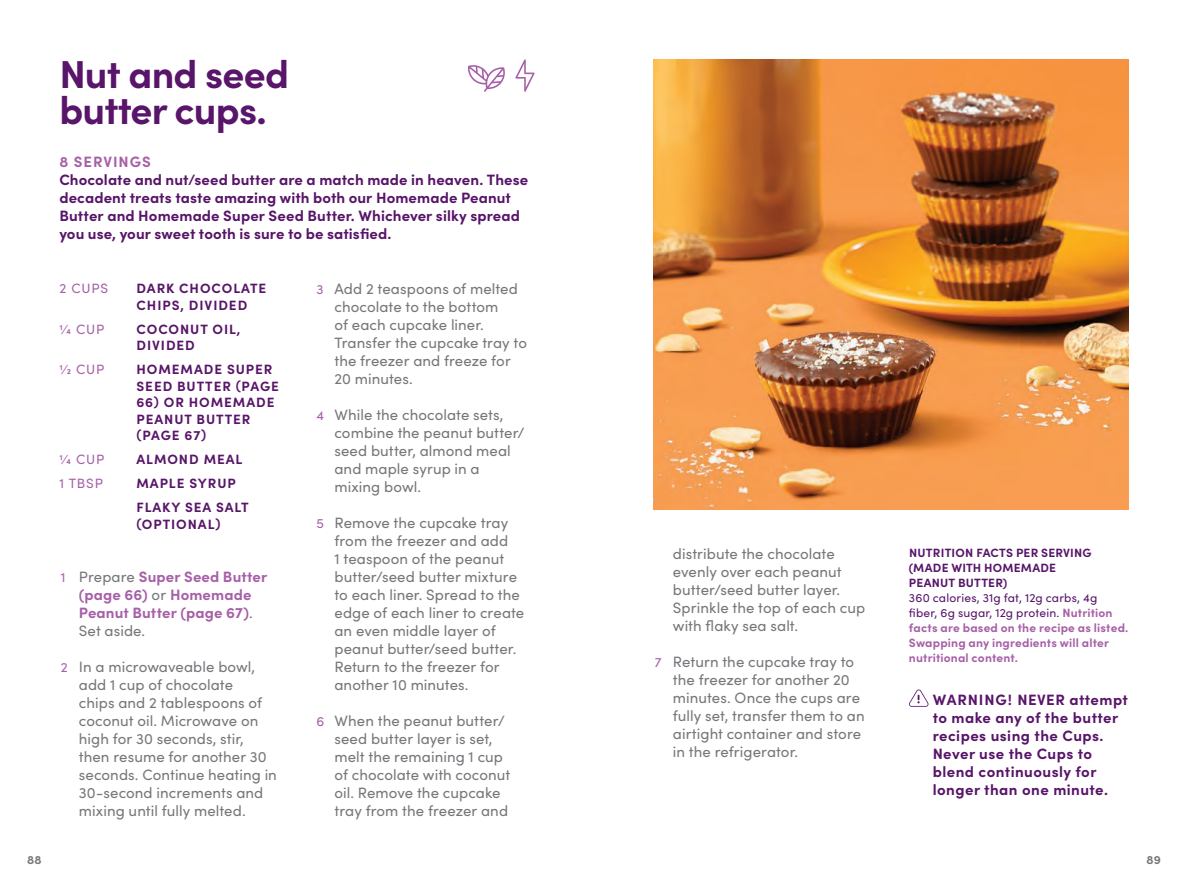
<style>
.page{position:relative;width:1188px;height:893px;background:#fff}
.page>*{position:absolute;margin:0;border:0;box-sizing:border-box;transform-origin:0 0}
.DS-_Title{font:700 39px/36px "Sofia Pro";letter-spacing:-.02em;color:#581569}
.Recipe_Steps{font:15px/18px "Sofia Pro";letter-spacing:.005em;color:#76777b}
.t1{font:700 15px/18px "Sofia Pro";letter-spacing:.01em;color:#581569}
.t2{font:700 15px/18px "Sofia Pro";letter-spacing:.03em;color:#581569}
.Recipe_Steps-2{font:700 15px/18px "Sofia Pro";letter-spacing:.01em;color:#a760a7}
.Recipe_Steps-3{font:700 15px "Sofia Pro";letter-spacing:.065em;color:#a760a7}
.t3{font:700 13.5px/16.5px "Sofia Pro";letter-spacing:.07em;color:#581569}
.t4{font:13.5px "Sofia Pro";letter-spacing:.06em;color:#a760a7}
.t5{font:700 12px/15px "Sofia Pro";letter-spacing:.015em;color:#a760a7}
.t6{font:700 12px "Sofia Pro";color:#76777b}
.s1{font-weight:400;font-size:13.5px;color:#a660a7}
.s2{font-weight:400;color:#76777b}
.s3{font-size:13.5px;color:#a760a7}
.s4{color:#581569}
.s5{font-weight:400;color:#581569}
</style>
<div class="page">
<img style="left:653px;top:59px;width:476px;height:450px">
<svg style="left:909px;top:689px;width:20px;height:18px"></svg>
<svg style="left:515px;top:59px;width:20px;height:33px"></svg>
<svg style="left:468px;top:65px;width:37px;height:27px"></svg>
<p class="DS-_Title" style="left:59px;top:53px;width:231px">Nut and seed butter cups.</p>
<p class="Recipe_Steps-3" style="left:59px;top:151px;width:93px">8 SERVINGS</p>
<p class="t1" style="left:59px;top:170px;width:470px">Chocolate and nut/seed butter are a match made in heaven. These decadent treats taste amazing with both our Homemade Peanut Butter and Homemade Super Seed Butter. Whichever silky spread you use, your sweet tooth is sure to be satisfied.</p>
<p class="t4" style="left:59px;top:279px;width:50px">2 CUPS</p>
<p class="t4" style="left:59px;top:319px;width:47px">1/4 CUP</p>
<p class="t4" style="left:59px;top:360px;width:47px">1/2 CUP</p>
<p class="t4" style="left:59px;top:450px;width:47px">1/4 CUP</p>
<p class="t4" style="left:59px;top:474px;width:45px">1 TBSP</p>
<p class="t3" style="left:137px;top:279px;width:131px">DARK CHOCOLATE<br>CHIPS, DIVIDED</p>
<p class="t3" style="left:137px;top:320px;width:105px">COCONUT OIL,<br>DIVIDED</p>
<p class="t3" style="left:137px;top:360px;width:144px">HOMEMADE SUPER<br>SEED BUTTER (PAGE</p>
<p class="t3" style="left:136px;top:393px;width:139px">66) OR HOMEMADE<br>PEANUT BUTTER (PAGE 67)</p>
<p class="t3" style="left:137px;top:450px;width:107px">ALMOND MEAL</p>
<p class="t3" style="left:137px;top:474px;width:101px">MAPLE SYRUP</p>
<p class="t3" style="left:136px;top:498px;width:114px">FLAKY SEA SALT (OPTIONAL)</p>
<p class="Recipe_Steps-2" style="left:79px;top:566px;width:190px;text-indent:-18px"><span class="s1">1</span> <span class="s2">Prepare</span> Super Seed Butter (page 66) <span class="s2">or</span> Homemade<br>Peanut Butter (page 67)<span class="s2">.<br>Set aside.</span></p>
<p class="Recipe_Steps" style="left:79px;top:657px;width:200px;text-indent:-18px"><span class="s3">2</span> In a microwaveable bowl, add 1 cup of chocolate<br>chips and 2 tablespoons of coconut oil. Microwave on high for 30 seconds, stir, then resume for another 30 seconds. Continue heating in<br>30-second increments and mixing until fully melted.</p>
<p class="Recipe_Steps" style="left:334px;top:279px;width:194px;text-indent:-18px"><span class="s3">3</span> Add 2 teaspoons of melted chocolate to the bottom<br>of each cupcake liner.<br>Transfer the cupcake tray to the freezer and freeze for<br>20 minutes.</p>
<p class="Recipe_Steps" style="left:334px;top:405px;width:192px;text-indent:-18px"><span class="s3">4</span> While the chocolate sets, combine the peanut butter/ seed butter, almond meal and maple syrup in a mixing bowl.</p>
<p class="Recipe_Steps" style="left:334px;top:513px;width:191px;text-indent:-18px"><span class="s3">5</span> Remove the cupcake tray from the freezer and add<br>1 teaspoon of the peanut butter/seed butter mixture to each liner. Spread to the edge of each liner to create an even middle layer of peanut butter/seed butter.<br>Return to the freezer for another 10 minutes.</p>
<p class="Recipe_Steps" style="left:334px;top:711px;width:177px;text-indent:-18px"><span class="s3">6</span> When the peanut butter/ seed butter layer is set, melt the remaining 1 cup of chocolate with coconut oil. Remove the cupcake tray from the freezer and</p>
<p class="Recipe_Steps" style="left:673px;top:544px;width:194px">distribute the chocolate evenly over each peanut butter/seed butter layer.<br>Sprinkle the top of each cup with flaky sea salt.</p>
<p class="Recipe_Steps" style="left:673px;top:652px;width:193px;text-indent:-18px"><span class="s3">7</span> Return the cupcake tray to the freezer for another 20 minutes. Once the cups are fully set, transfer them to an airtight container and store in the refrigerator.</p>
<p class="t5" style="left:909px;top:544px;width:221px"><span class="s4">NUTRITION FACTS PER SERVING (MADE WITH HOMEMADE<br>PEANUT BUTTER)<br></span><span class="s5">360 calories, 31g fat, 12g carbs, 4g fiber, 6g sugar, 12g protein.</span> Nutrition facts are based on the recipe as listed.<br>Swapping any ingredients will alter nutritional content.</p>
<p class="t2" style="left:933px;top:689px;width:197px">WARNING! NEVER attempt to make any of the butter recipes using the Cups.<br>Never use the Cups to blend continuously for longer than one minute.</p>
<p class="t6" style="left:27px;top:850px;width:16px">88</p>
<p class="t6" style="left:1147px;top:850px;width:16px">89</p>
</div>
